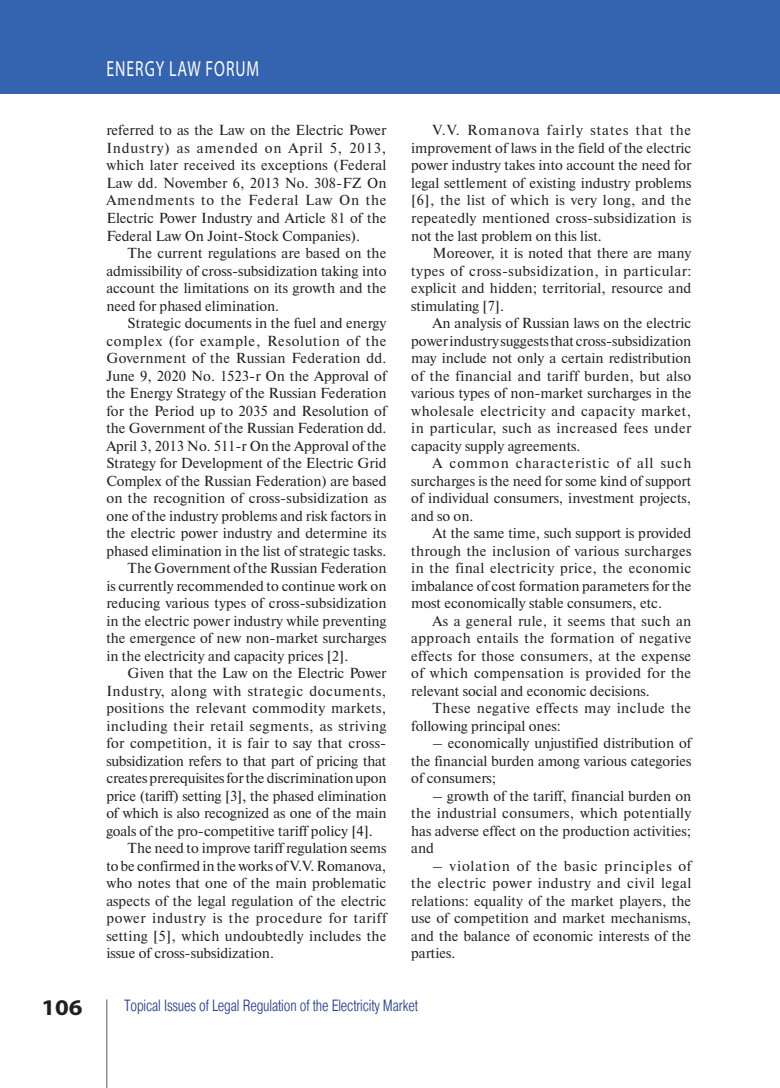
<style>
.page{position:relative;width:780px;height:1088px;background:#fff}
.page>*{position:absolute;margin:0;border:0;box-sizing:border-box;transform-origin:0 0}
.t1{font:700 22.5px "Myriad Pro";color:#231f20;scale:1.1 1}
.t2{font:21.88px "Myriad Pro";letter-spacing:.06em;color:#fff;scale:.72 1}
.t3{font:300 16.25px "Pragmatica Cond";letter-spacing:-.01em;color:#253f8e;scale:.9 1}
.t4{font:14.5px/17.5px "Newton C";color:#231f20;text-align:justify}
.t5{font:14.5px/17.5px "Newton C";letter-spacing:.035em;color:#231f20}
.t6{font:14.5px "Newton C";letter-spacing:.02em;color:#231f20}
.t7{font:14.5px "Newton C";letter-spacing:.04em;color:#231f20}
.t8{font:14.5px "Newton C";letter-spacing:.03em;color:#231f20}
.t9{font:14.5px "Newton C";letter-spacing:.045em;color:#231f20}
.t10{font:14.5px "Newton C";letter-spacing:.025em;color:#231f20}
.t11{font:14.5px "Newton C";letter-spacing:.05em;color:#231f20}
</style>
<div class="page">
<hr style="left:106px;top:999px;width:1px;height:89px;background:#57585a">
<div style="left:0;top:0;width:780px;height:94px;background:#3463af"></div>
<h1 class="t1" style="left:41px;top:993px;width:39px">106</h1>
<h2 class="t2" style="left:106px;top:56px;width:214px">ENERGY LAW FORUM</h2>
<p class="t4" style="left:106px;top:123px;width:281px">referred to as the Law on the Electric Power Industry) as amended on April 5, 2013, which later received its exceptions (Federal Law dd. November 6, 2013 No. 308-FZ On Amendments to the Federal Law On the Electric Power Industry and Article 81 of the Federal Law On Joint-Stock Companies).</p>
<p class="t4" style="left:106px;top:245px;width:281px;text-indent:21px">The current regulations are based on the admissibility of cross-subsidization taking into account the limitations on its growth and the need for phased elimination.</p>
<p class="t4" style="left:128px;top:315px;width:260px">Strategic documents in the fuel and energy</p>
<p class="t11" style="left:106px;top:335px;width:281px">complex (for example, Resolution of the</p>
<p class="t10" style="left:106px;top:353px;width:281px">Government of the Russian Federation dd.</p>
<p class="t4" style="left:106px;top:368px;width:281px">June 9, 2020 No. 1523-r On the Approval of</p>
<p class="t4" style="left:106px;top:385px;width:281px">the Energy Strategy of the Russian Federation</p>
<p class="t4" style="left:106px;top:403px;width:281px">for the Period up to 2035 and Resolution of</p>
<p class="t4" style="left:106px;top:420px;width:281px">the Government of the Russian Federation dd.</p>
<p class="t4" style="left:106px;top:438px;width:281px">April 3, 2013 No. 511-r On the Approval of the</p>
<p class="t4" style="left:106px;top:455px;width:281px">Strategy for Development of the Electric Grid</p>
<p class="t4" style="left:106px;top:473px;width:281px">Complex of the Russian Federation) are based</p>
<p class="t4" style="left:106px;top:490px;width:281px">on the recognition of cross-subsidization as</p>
<p class="t4" style="left:106px;top:508px;width:281px">one of the industry problems and risk factors in</p>
<p class="t4" style="left:106px;top:525px;width:281px">the electric power industry and determine its</p>
<p class="t4" style="left:106px;top:543px;width:281px">phased elimination in the list of strategic tasks.</p>
<p class="t4" style="left:128px;top:560px;width:260px">The Government of the Russian Federation</p>
<p class="t4" style="left:106px;top:578px;width:281px">is currently recommended to continue work on</p>
<p class="t4" style="left:106px;top:595px;width:281px">reducing various types of cross-subsidization</p>
<p class="t4" style="left:106px;top:613px;width:281px">in the electric power industry while preventing</p>
<p class="t4" style="left:106px;top:630px;width:281px">the emergence of new non-market surcharges</p>
<p class="t4" style="left:106px;top:648px;width:243px">in the electricity and capacity prices [2].</p>
<p class="t4" style="left:128px;top:665px;width:260px">Given that the Law on the Electric Power</p>
<p class="t7" style="left:106px;top:685px;width:281px">Industry, along with strategic documents,</p>
<p class="t8" style="left:106px;top:703px;width:281px">positions the relevant commodity markets,</p>
<p class="t5" style="left:106px;top:718px;width:281px">including their retail segments, as striving</p>
<p class="t6" style="left:106px;top:738px;width:281px">for competition, it is fair to say that cross-</p>
<p class="t4" style="left:106px;top:753px;width:281px">subsidization refers to that part of pricing that</p>
<p class="t4" style="left:106px;top:770px;width:281px">creates prerequisites for the discrimination upon</p>
<p class="t4" style="left:106px;top:788px;width:281px">price (tariff) setting [3], the phased elimination</p>
<p class="t4" style="left:106px;top:805px;width:281px">of which is also recognized as one of the main</p>
<p class="t4" style="left:106px;top:823px;width:268px">goals of the pro-competitive tariff policy [4].</p>
<p class="t4" style="left:128px;top:840px;width:260px">The need to improve tariff regulation seems</p>
<p class="t4" style="left:106px;top:858px;width:281px">to be confirmed in the works of V.V. Romanova,</p>
<p class="t4" style="left:106px;top:875px;width:281px">who notes that one of the main problematic</p>
<p class="t4" style="left:106px;top:893px;width:281px">aspects of the legal regulation of the electric</p>
<p class="t9" style="left:106px;top:913px;width:281px">power industry is the procedure for tariff</p>
<p class="t4" style="left:106px;top:928px;width:281px">setting [5], which undoubtedly includes the</p>
<p class="t4" style="left:106px;top:945px;width:169px">issue of cross-subsidization.</p>
<p class="t4" style="left:411px;top:123px;width:281px;text-indent:21px">V.V. Romanova fairly states that the improvement of laws in the field of the electric power industry takes into account the need for legal settlement of existing industry problems [6], the list of which is very long, and the repeatedly mentioned cross-subsidization is not the last problem on this list.</p>
<p class="t4" style="left:411px;top:245px;width:281px;text-indent:21px">Moreover, it is noted that there are many types of cross-subsidization, in particular: explicit and hidden; territorial, resource and stimulating [7].</p>
<p class="t4" style="left:411px;top:315px;width:281px;text-indent:21px">An analysis of Russian laws on the electric power industry suggests that cross-subsidization may include not only a certain redistribution of the financial and tariff burden, but also various types of non-market surcharges in the wholesale electricity and capacity market, in particular, such as increased fees under capacity supply agreements.</p>
<p class="t4" style="left:411px;top:455px;width:281px;text-indent:21px">A common characteristic of all such surcharges is the need for some kind of support of individual consumers, investment projects, and so on.</p>
<p class="t4" style="left:411px;top:525px;width:281px;text-indent:21px">At the same time, such support is provided through the inclusion of various surcharges in the final electricity price, the economic imbalance of cost formation parameters for the most economically stable consumers, etc.</p>
<p class="t4" style="left:411px;top:613px;width:281px;text-indent:21px">As a general rule, it seems that such an approach entails the formation of negative effects for those consumers, at the expense of which compensation is provided for the relevant social and economic decisions.</p>
<p class="t5" style="left:411px;top:700px;width:281px;text-indent:21px">These negative effects may include the following principal ones:</p>
<p class="t4" style="left:411px;top:735px;width:281px;text-indent:21px">– economically unjustified distribution of the financial burden among various categories of consumers;</p>
<p class="t4" style="left:411px;top:788px;width:281px;text-indent:21px">– growth of the tariff, financial burden on the industrial consumers, which potentially has adverse effect on the production activities; and</p>
<p class="t4" style="left:411px;top:858px;width:281px;text-indent:21px">– violation of the basic principles of the electric power industry and civil legal relations: equality of the market players, the use of competition and market mechanisms, and the balance of economic interests of the parties.</p>
<p class="t3" style="left:125px;top:999px;width:327px">Topical Issues of Legal Regulation of the Electricity Market</p>
</div>
